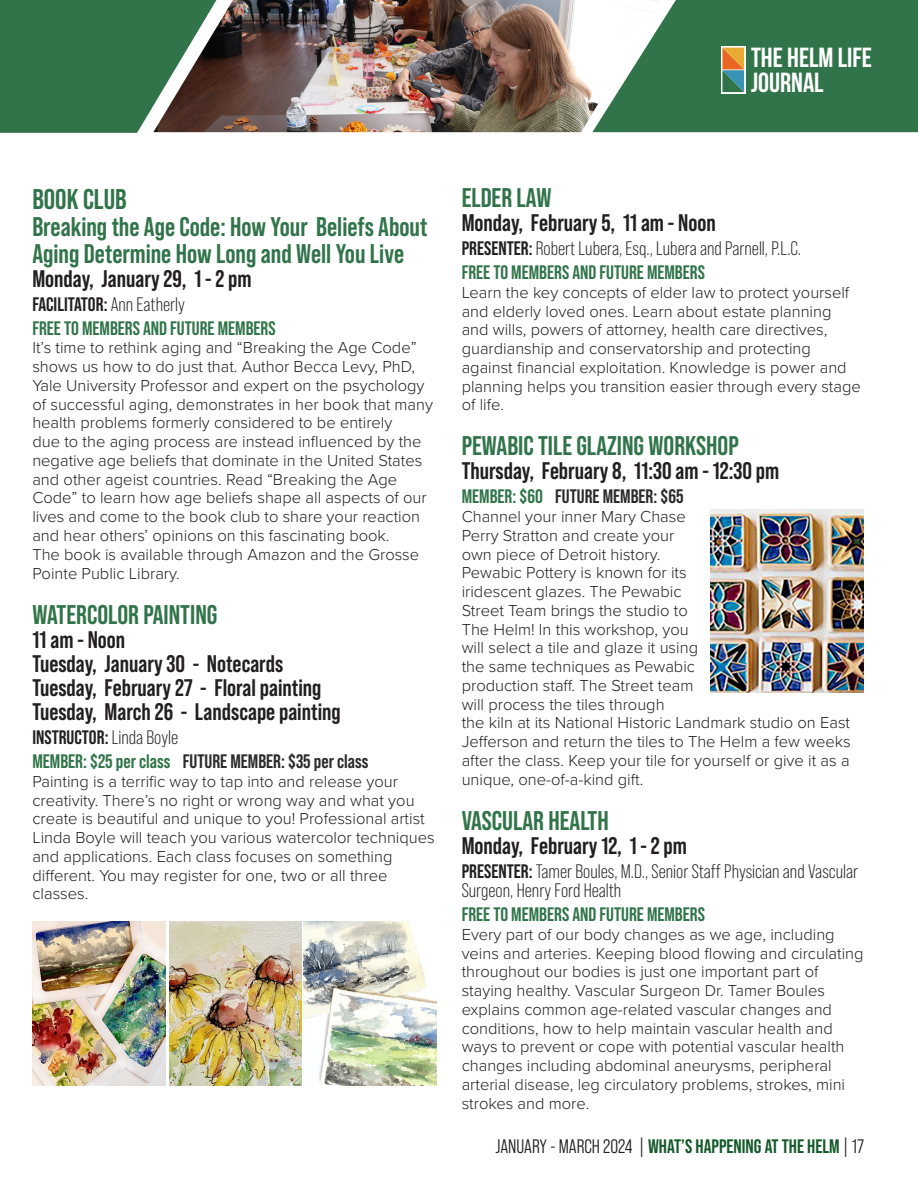
<style>
.page{position:relative;width:918px;height:1188px;background:#fff}
.page>*{position:absolute;margin:0;border:0;box-sizing:border-box;transform-origin:0 0}
.t1{font:700 28.5px "Bebas Neue Pro";color:#31744a}
.t2{font:700 27.6px/25px "Bebas Neue";color:#fff}
.t3{font:700 27px/27px "Bebas Neue Pro";color:#31744a}
.t4{font:700 24px "Bebas Neue Pro";color:#231f20}
.t5{font:19.5px/19.5px "Bebas Neue Pro";color:#231f20}
.t6{font:700 19.5px "Bebas Neue Pro";color:#31744a}
.t7{font:700 19.5px "Bebas Neue Pro";color:#2a2c2b}
.t8{font:700 19.5px "Bebas Neue Pro";color:#14592a}
.t9{font:700 19.5px "Bebas Neue Pro";color:#231f20}
.t10{font:300 16.5px/18.8px "Proxima Nova";color:#231f20}
.s1{font-weight:400}
.s2{color:#31744a}
.s3{font-weight:700}
.s4{font-family:"Bebas Neue Pro Middle";font-weight:400;color:#231f20}
</style>
<div class="page">
<div style="left:660px;top:0;width:258px;height:132px;background:#31744a"></div>
<img style="left:216px;top:0;width:444px;height:132px">
<svg style="left:0;top:0;width:216px;height:133px;background:#417451"></svg>
<img style="left:711px;top:510px;width:153px;height:182px">
<img style="left:33px;top:921px;width:133px;height:164px">
<img style="left:169px;top:921px;width:267px;height:164px">
<p class="t2" style="left:751px;top:45px;width:122px">THE HELM LIFE<br>JOURNAL</p>
<p class="t1" style="left:32px;top:182px;width:96px">BOOK CLUB</p>
<p class="t3" style="left:32px;top:212px;width:397px">Breaking the Age Code: How Your Beliefs About<br>Aging Determine How Long and Well You Live</p>
<p class="t4" style="left:32px;top:265px;width:221px">Monday, January 29, 1 - 2 pm</p>
<p class="t9" style="left:32px;top:293px;width:154px">FACILITATOR: <span class="s1">Ann Eatherly</span></p>
<p class="t6" style="left:32px;top:317px;width:245px">FREE TO MEMBERS AND FUTURE MEMBERS</p>
<p class="t10" style="left:32px;top:338px;width:402px">It’s time to rethink aging and “Breaking the Age Code” shows us how to do just that. Author Becca Levy, PhD, Yale University Professor and expert on the psychology of successful aging, demonstrates in her book that many health problems formerly considered to be entirely<br>due to the aging process are instead influenced by the negative age beliefs that dominate in the United States and other ageist countries. Read “Breaking the Age Code” to learn how age beliefs shape all aspects of our lives and come to the book club to share your reaction and hear others’ opinions on this fascinating book.<br>The book is available through Amazon and the Grosse Pointe Public Library.</p>
<p class="t3" style="left:32px;top:601px;width:187px">WATERCOLOR PAINTING</p>
<p class="t4" style="left:32px;top:626px;width:94px">11 am - Noon</p>
<p class="t4" style="left:32px;top:650px;width:252px">Tuesday, January 30 - Notecards</p>
<p class="t4" style="left:32px;top:674px;width:291px">Tuesday, February 27 - Floral painting</p>
<p class="t4" style="left:32px;top:698px;width:310px">Tuesday, March 26 - Landscape painting</p>
<p class="t9" style="left:32px;top:726px;width:147px">INSTRUCTOR: <span class="s1">Linda Boyle</span></p>
<p class="t7" style="left:32px;top:750px;width:338px"><span class="s2">MEMBER: $25 per class</span> FUTURE MEMBER: $35 per class</p>
<p class="t10" style="left:32px;top:771px;width:404px">Painting is a terrific way to tap into and release your creativity. There’s no right or wrong way and what you create is beautiful and unique to you! Professional artist Linda Boyle will teach you various watercolor techniques and applications. Each class focuses on something different. You may register for one, two or all three classes.</p>
<p class="t3" style="left:462px;top:184px;width:91px">ELDER LAW</p>
<p class="t4" style="left:462px;top:209px;width:256px">Monday, February 5, 11 am - Noon</p>
<p class="t5" style="left:462px;top:239px;width:341px"><span class="s3">PRESENTER:</span> Robert Lubera, Esq., Lubera and Parnell, P.L.C.</p>
<p class="t6" style="left:462px;top:261px;width:245px">FREE TO MEMBERS AND FUTURE MEMBERS</p>
<p class="t10" style="left:462px;top:282px;width:401px">Learn the key concepts of elder law to protect yourself and elderly loved ones. Learn about estate planning and wills, powers of attorney, health care directives, guardianship and conservatorship and protecting against financial exploitation. Knowledge is power and planning helps you transition easier through every stage of life.</p>
<p class="t3" style="left:462px;top:432px;width:279px">PEWABIC TILE GLAZING WORKSHOP</p>
<p class="t4" style="left:462px;top:457px;width:319px">Thursday, February 8, 11:30 am - 12:30 pm</p>
<p class="t7" style="left:462px;top:485px;width:223px"><span class="s2">MEMBER: $60</span> FUTURE MEMBER: $65</p>
<p class="t10" style="left:462px;top:506px;width:391px">Channel your inner Mary Chase<br>Perry Stratton and create your<br>own piece of Detroit history.<br>Pewabic Pottery is known for its<br>iridescent glazes. The Pewabic<br>Street Team brings the studio to<br>The Helm! In this workshop, you<br>will select a tile and glaze it using<br>the same techniques as Pewabic<br>production staff. The Street team<br>will process the tiles through<br>the kiln at its National Historic Landmark studio on East Jefferson and return the tiles to The Helm a few weeks after the class. Keep your tile for yourself or give it as a unique, one-of-a-kind gift.</p>
<p class="t3" style="left:462px;top:806px;width:149px">VASCULAR HEALTH</p>
<p class="t4" style="left:462px;top:832px;width:227px">Monday, February 12, 1 - 2 pm</p>
<p class="t5" style="left:462px;top:861px;width:398px"><span class="s3">PRESENTER:</span> Tamer Boules, M.D., Senior Staff Physician and Vascular<br>Surgeon, Henry Ford Health</p>
<p class="t6" style="left:462px;top:903px;width:245px">FREE TO MEMBERS AND FUTURE MEMBERS</p>
<p class="t10" style="left:462px;top:924px;width:403px">Every part of our body changes as we age, including veins and arteries. Keeping blood flowing and circulating throughout our bodies is just one important part of staying healthy. Vascular Surgeon Dr. Tamer Boules explains common age-related vascular changes and conditions, how to help maintain vascular health and ways to prevent or cope with potential vascular health changes including abdominal aneurysms, peripheral arterial disease, leg circulatory problems, strokes, mini strokes and more.</p>
<p class="t8" style="left:495px;top:1136px;width:370px"><span class="s4">JANUARY - MARCH 2024 |</span> WHAT’S HAPPENING AT THE HELM <span class="s4">| 17</span></p>
</div>
